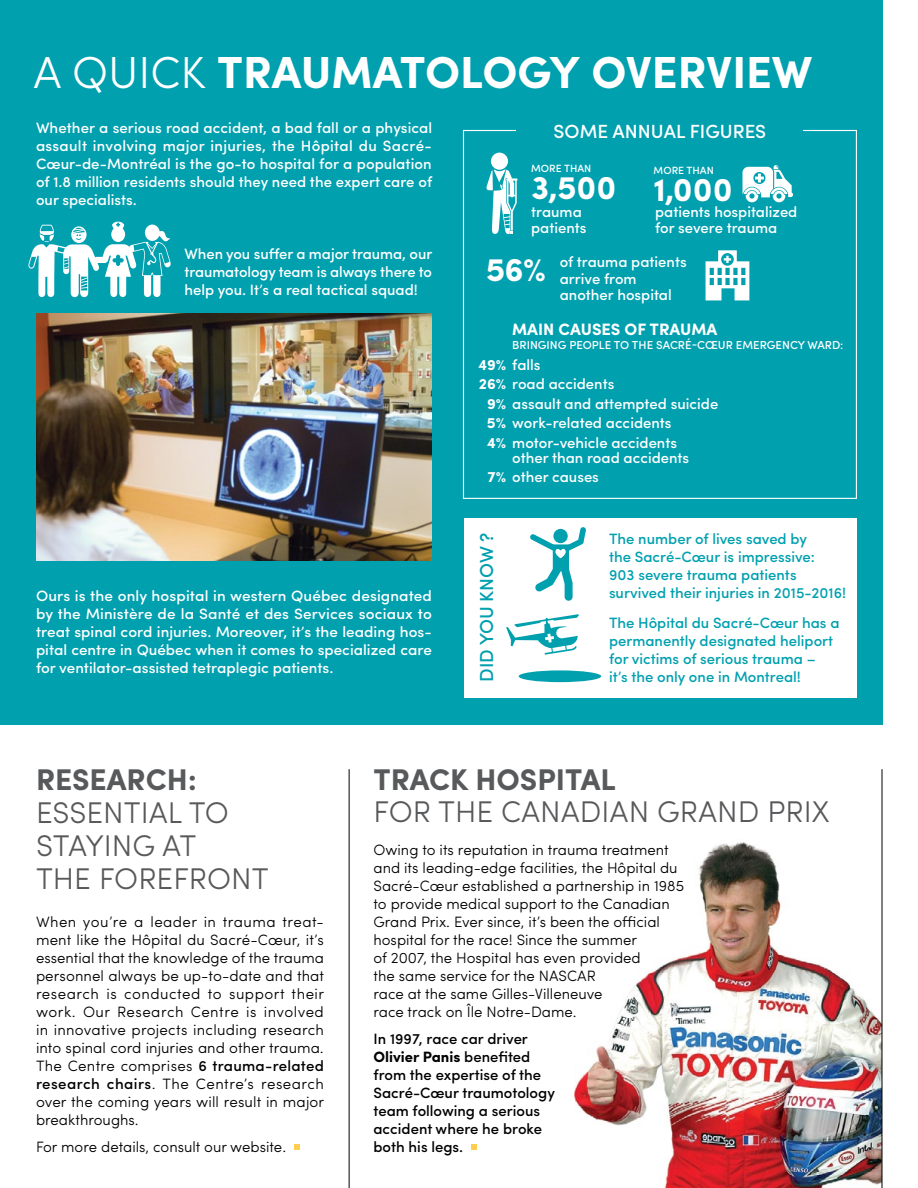
<style>
.page{position:relative;width:918px;height:1188px;background:#fff}
.page>*{position:absolute;margin:0;border:0;box-sizing:border-box;transform-origin:0 0}
.t1{font:700 45px "Sofia Pro";color:#fff}
.t2{font:700 33px "Sofia Pro";color:#fff}
.t3{font:300 30px/33px "Sofia Pro";color:#58595b}
.t4{font:700 30px "Sofia Pro";color:#58595b}
.t5{font:500 19.05px "Sofia Pro";color:#fff}
.t6{font:500 18.9px "Sofia Pro";color:#00a0af}
.t7{font:700 16.5px "Sofia Pro";color:#fff}
.t8{font:300 15px/18px "Sofia Pro";color:#000}
.t9{font:500 15px/18px "Sofia Pro";color:#fff}
.t10{font:500 15px/18px "Sofia Pro";color:#00a0af}
.t11{font:500 15px/18px "Sofia Pro";color:#000}
.t12{font:500 11.55px "Sofia Pro";color:#fff}
.t13{font:500 10.5px "Sofia Pro";color:#fff}
.s1{font-weight:300}
.s2{font-weight:700}
.s3{font-weight:500}
</style>
<div class="page">
<img style="left:575px;top:839px;width:307px;height:349px">
<div style="left:0;top:0;width:882px;height:724px;background:#00a0af"></div>
<svg style="left:471px;top:1144px;width:6px;height:6px"></svg>
<svg style="left:294px;top:1144px;width:6px;height:6px"></svg>
<hr style="left:349px;top:769px;width:1px;height:419px;background:#000">
<hr style="left:882px;top:769px;width:1px;height:419px;background:#000">
<div style="left:464px;top:518px;width:393px;height:180px;background:#fff"></div>
<img style="left:36px;top:314px;width:396px;height:247px">
<svg style="left:742px;top:165px;width:51px;height:37px"></svg>
<div style="left:491px;top:153px;width:17px;height:17px;background:#fff;border-radius:50%"></div>
<svg style="left:487px;top:170px;width:31px;height:64px"></svg>
<svg style="left:706px;top:250px;width:43px;height:50px"></svg>
<div style="left:519px;top:670px;width:82px;height:12px;background:#00a0af;border-radius:50%"></div>
<svg style="left:506px;top:614px;width:73px;height:41px"></svg>
<svg style="left:530px;top:527px;width:56px;height:74px"></svg>
<svg style="left:28px;top:222px;width:143px;height:75px"></svg>
<h1 class="t1" style="left:33px;top:38px;width:330px"><span class="s1">A Quick</span> TRAUMATOLO</h1>
<h1 class="t1" style="left:518px;top:38px;width:242px">GY OVERVIEW</h1>
<p class="t9" style="left:36px;top:117px;width:398px;text-align:justify">Whether a serious road accident, a bad fall or a physical assault involving major injuries, the Hôpital du Sacré-Cœur-de-Montréal is the go-to hospital for a population of 1.8 million residents should they need the expert care of our specialists.</p>
<p class="t9" style="left:184px;top:243px;width:249px;text-align:justify">When you suffer a major trauma, our traumatology team is always there to help you. It’s a real tactical squad!</p>
<p class="t9" style="left:36px;top:585px;width:398px;text-align:justify">Ours is the only hospital in western Québec designated by the Ministère de la Santé et des Services sociaux to treat spinal cord injuries. Moreover, it’s the leading hos&shy;pital centre in Québec when it comes to specialized care for ventilator-assisted tetraplegic patients.</p>
<p class="t5" style="left:554px;top:117px;width:73px">SOME ANNUA</p>
<p class="t5" style="left:676px;top:117px;width:56px">L FIGURE</p>
<p class="t5" style="left:755px;top:117px;width:12px">S</p>
<p class="t13" style="left:531px;top:161px;width:62px">More than</p>
<h2 class="t2" style="left:531px;top:163px;width:87px">3,500</h2>
<p class="t13" style="left:654px;top:162px;width:62px">More than</p>
<h2 class="t2" style="left:654px;top:164px;width:81px">1,000</h2>
<p class="t9" style="left:531px;top:202px;width:57px;line-height:16.5px">trauma patients</p>
<p class="t9" style="left:655px;top:202px;width:144px;line-height:16.5px">patients hospitalized for severe trauma</p>
<p class="t9" style="left:560px;top:253px;width:128px;line-height:16.5px">of trauma patients arrive from another hospital</p>
<p class="t7" style="left:512px;top:317px;width:25px">MAIN</p>
<p class="t7" style="left:558px;top:317px;width:147px">CAUSES OF TRAUMA</p>
<p class="t12" style="left:512px;top:336px;width:333px">bringing people to th e Sacré-Cœur emergency ward:</p>
<p class="t9" style="left:478px;top:355px;width:64px"><span class="s2">49%</span> falls</p>
<p class="t9" style="left:479px;top:374px;width:137px"><span class="s2">26%</span> road accidents</p>
<p class="t9" style="left:487px;top:394px;width:233px"><span class="s2">9%</span> assault and attempted suicide</p>
<p class="t9" style="left:487px;top:413px;width:186px"><span class="s2">5%</span> work-related accidents</p>
<p class="t9" style="left:487px;top:433px;width:192px"><span class="s2">4%</span> motor-vehicle accidents</p>
<p class="t9" style="left:488px;top:447px;width:203px;line-height:19.5px;text-indent:25px">other than road accidents<br><span class="s2">7%</span> other causes</p>
<h2 class="t2" style="left:486px;top:244px;width:62px">56%</h2>
<p class="t6" style="left:472px;top:682px;width:151px;rotate:-90deg">Did you know ?</p>
<p class="t10" style="left:609px;top:529px;width:239px">The number of lives saved by<br>the Sacré-Cœur is impressive:<br>903 severe trauma patients survived their injuries in 2015-2016!</p>
<p class="t10" style="left:609px;top:612px;width:232px">The Hôpital du Sacré-Cœur has a permanently designated heliport for victims of serious trauma –</p>
<p class="t10" style="left:609px;top:666px;width:193px">it’s the only one in Montreal!</p>
<h3 class="t4" style="left:36px;top:757px;width:163px">RESEARCH :</h3>
<h3 class="t3" style="left:36px;top:794px;width:234px">ESSENTIAL TO<br>STAYING AT<br>THE FOREFRONT</h3>
<p class="t8" style="left:36px;top:912px;width:290px;text-align:justify">When you’re a leader in trauma treat&shy;ment like the Hôpital du Sacré-Cœur, it’s essential that the knowledge of the trauma personnel always be up-to-date and that research is conducted to support their work. Our Research Centre is involved in innovative projects including research into spinal cord injuries and other trauma.<br>The Centre comprises <span class="s3">6 trauma-related research chairs</span>. The Centre’s research over the coming years will result in major breakthroughs.</p>
<p class="t8" style="left:36px;top:1137px;width:252px">For more details, consult our website.</p>
<h3 class="t4" style="left:374px;top:757px;width:244px">TRACK HOSPITAL</h3>
<h3 class="t3" style="left:374px;top:793px;width:457px">FOR THE CANADIAN GRAND PRIX</h3>
<p class="t8" style="left:374px;top:840px;width:312px">Owing to its reputation in trauma treatment and its leading-edge facilities, the Hôpital du Sacré-Cœur established a partnership in 1985 to provide medical support to the Canadian Grand Prix. Ever since, it’s been the official hospital for the race! Since the summer<br>of 2007, the Hospital has even provided<br>the same service for the NASCAR<br>race at the same Gilles-Villeneuve<br>race track on Île Notre-Dame.</p>
<p class="t11" style="left:374px;top:1029px;width:183px">I n 1997, race car driver<br><span class="s2">OLIVIER PANIS</span> benefited from the expertise of the<br>Sacré-Cœur traumotology team following a serious accident where he broke both his legs.</p>
</div>
